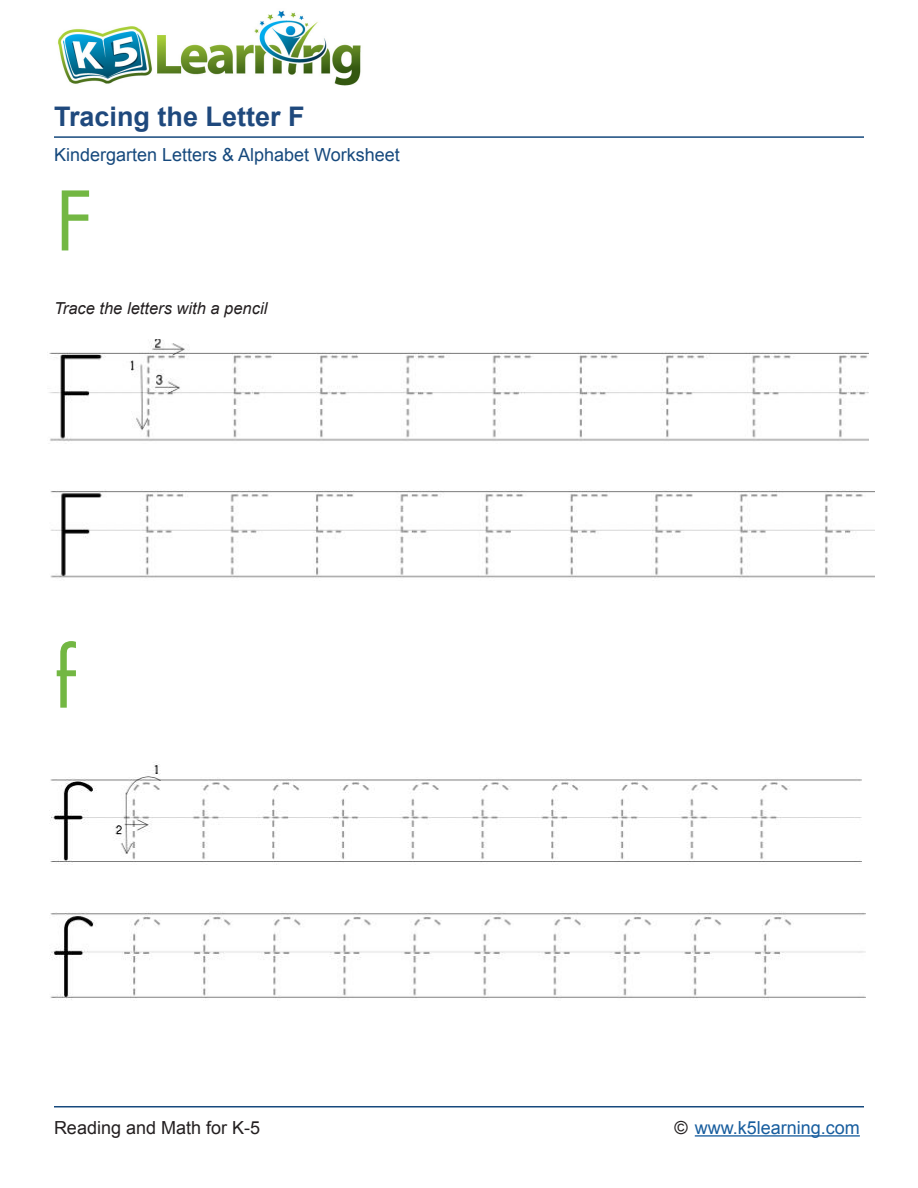
<style>
.page{position:relative;width:918px;height:1188px;background:#fff}
.page>*{position:absolute;margin:0;border:0;box-sizing:border-box;transform-origin:0 0}
.t1{font:90px "Futura PT";color:#73b743}
.t2{font:700 27px "Arial";color:#1f497d}
.t3{font:18px "Arial";color:#16497d}
.t4{font:18px "Arial";color:#231f20}
.t5{font:18px "Arial";color:#175d9e}
.t6{font:italic 16.5px "Arial";color:#231f20}
.s1{color:#231f20}
</style>
<div class="page">
<img style="left:49px;top:339px;width:819px;height:103px">
<img style="left:50px;top:489px;width:825px;height:89px">
<img style="left:50px;top:762px;width:812px;height:103px">
<img style="left:50px;top:912px;width:816px;height:88px">
<img style="left:57px;top:10px;width:304px;height:76px">
<hr style="left:54px;top:136px;width:810px;height:2px;background:#16497d">
<hr style="left:54px;top:1106px;width:810px;height:1px;background:#16497d">
<hr style="left:695px;top:1135px;width:165px;height:2px;background:#175d9e">
<p class="t2" style="left:54px;top:98px;width:252px">Tracing the Letter F</p>
<p class="t3" style="left:54px;top:143px;width:347px">Kindergarten Letters &amp; Alphabet Worksheet</p>
<p class="t1" style="left:54px;top:167px;width:41px">F</p>
<p class="t6" style="left:54px;top:298px;width:215px">Trace the letters with a pencil</p>
<p class="t1" style="left:54px;top:624px;width:23px">f</p>
<p class="t4" style="left:54px;top:1116px;width:208px">Reading and Math for K-5</p>
<p class="t5" style="left:675px;top:1116px;width:187px"><span class="s1">©</span> www.k5learning.com</p>
</div>
